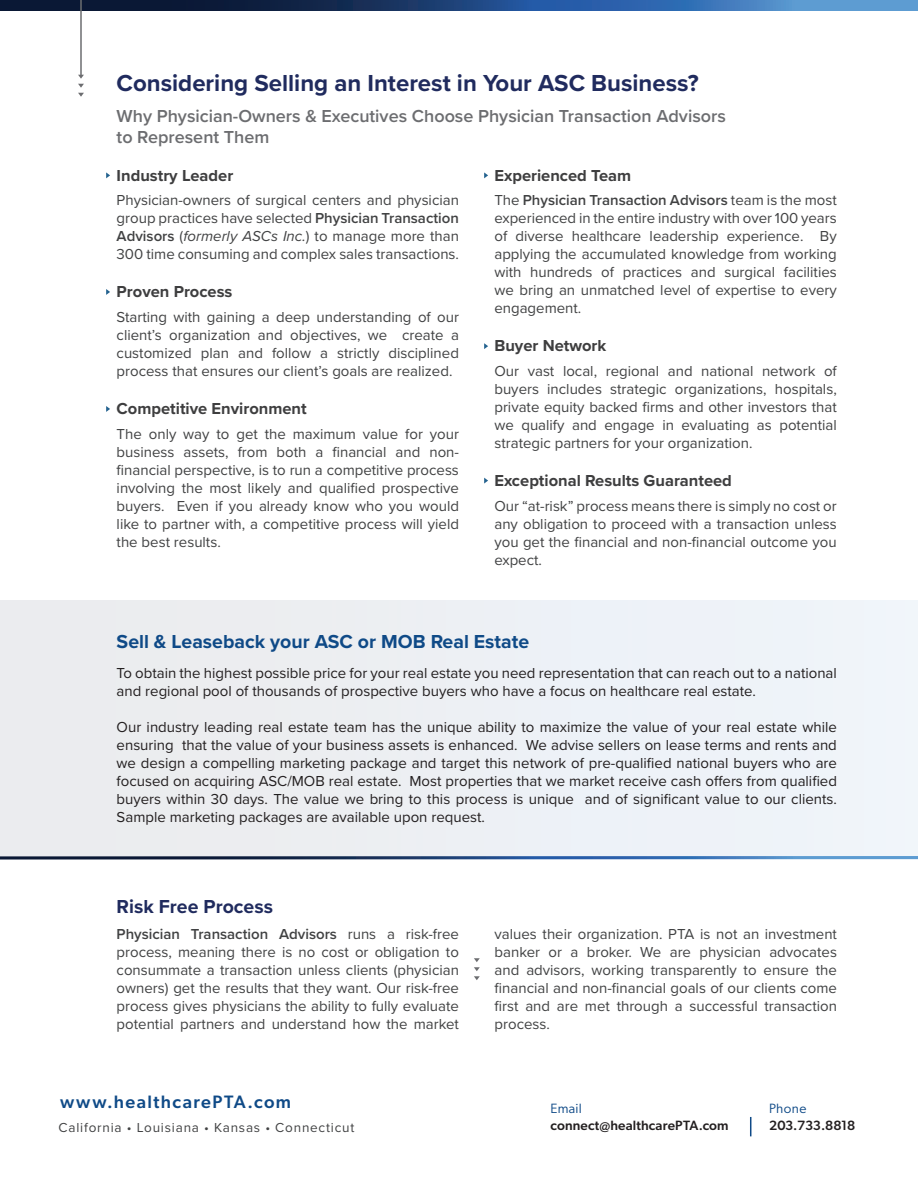
<style>
.page{position:relative;width:918px;height:1188px;background:#fff}
.page>*{position:absolute;margin:0;border:0;box-sizing:border-box;transform-origin:0 0}
.t1{font:700 24px "Proxima Nova";color:#202b5e}
.t2{font:700 19.5px "Proxima Nova";color:#0f4a87}
.t3{font:700 19.5px "Proxima Nova";color:#202b5e}
.t4{font:600 18px/21.6px "Proxima Nova";color:#6c6d70}
.t5{font:500 18px "Gibson";letter-spacing:.08em;color:#0f4a87}
.t6{font:700 16.5px "Proxima Nova";color:#3e3e3f}
.t7{font:15px/18px "Proxima Nova";color:#414243;text-align:justify}
.t8{font:15px/18px "Proxima Nova";color:#231f20}
.t9{font:13.5px "Proxima Nova";letter-spacing:.06em;color:#414243}
.t10{font:500 13.5px "Gibson";letter-spacing:.01em;color:#231f20}
.t11{font:500 13.5px "Gibson";letter-spacing:-.02em;color:#231f20}
.t12{font:13.5px "Gibson";letter-spacing:.025em;color:#0f4a87}
.s1{font-weight:600}
.s2{font-style:italic}
</style>
<div class="page">
<div style="left:0;top:600px;width:918px;height:258px;background:#edf0f4"></div>
<svg style="left:0;top:0;width:918px;height:10px;background:#264c7d"></svg>
<svg style="left:106px;top:172px;width:4px;height:6px"></svg>
<svg style="left:106px;top:289px;width:4px;height:6px"></svg>
<svg style="left:106px;top:406px;width:4px;height:6px"></svg>
<hr style="left:80px;top:0;width:2px;height:76px;background:#6c6d70">
<svg style="left:0;top:856px;width:918px;height:4px;background:#547299"></svg>
<svg style="left:78px;top:75px;width:6px;height:22px"></svg>
<svg style="left:474px;top:958px;width:6px;height:22px"></svg>
<svg style="left:484px;top:172px;width:4px;height:6px"></svg>
<svg style="left:484px;top:343px;width:4px;height:6px"></svg>
<svg style="left:484px;top:478px;width:4px;height:6px"></svg>
<svg style="left:750px;top:1117px;width:1px;height:19px"></svg>
<h1 class="t1" style="left:117px;top:65px;width:584px">Considering Selling an Interest in Your ASC Business?</h1>
<p class="t4" style="left:117px;top:104px;width:611px">Why Physician-Owners &amp; Executives Choose Physician Transaction Advisors to Represent Them</p>
<p class="t6" style="left:494px;top:163px;width:138px">Experienced Team</p>
<p class="t7" style="left:494px;top:191px;width:344px">The <span class="s1">Physician Transaction Advisors</span> team is the most experienced in the entire industry with over 100 years of diverse healthcare leadership experience. By applying the accumulated knowledge from working with hundreds of practices and surgical facilities we bring an unmatched level of expertise to every engagement.</p>
<p class="t6" style="left:494px;top:333px;width:113px">Buyer Network</p>
<p class="t7" style="left:494px;top:361px;width:344px">Our vast local, regional and national network of buyers includes strategic organizations, hospitals, private equity backed firms and other investors that we qualify and engage in evaluating as potential strategic partners for your organization.</p>
<p class="t6" style="left:494px;top:468px;width:239px">Exceptional Results Guaranteed</p>
<p class="t7" style="left:494px;top:496px;width:344px">Our “at-risk” process means there is simply no cost or any obligation to proceed with a transaction unless you get the financial and non-financial outcome you expect.</p>
<p class="t6" style="left:117px;top:163px;width:118px">Industry Leader</p>
<p class="t7" style="left:117px;top:191px;width:344px">Physician-owners of surgical centers and physician group practices have selected <span class="s1">Physician Transaction Advisors</span> (<span class="s2">formerly ASCs Inc.</span>) to manage more than 300 time consuming and complex sales transactions.</p>
<p class="t6" style="left:117px;top:279px;width:117px">Proven Process</p>
<p class="t7" style="left:117px;top:307px;width:344px">Starting with gaining a deep understanding of our client’s organization and objectives, we create a customized plan and follow a strictly disciplined process that ensures our client’s goals are realized.</p>
<p class="t6" style="left:117px;top:396px;width:192px">Competitive Environment</p>
<p class="t7" style="left:117px;top:424px;width:344px">The only way to get the maximum value for your business assets, from both a financial and non&shy;financial perspective, is to run a competitive process involving the most likely and qualified prospective buyers. Even if you already know who you would like to partner with, a competitive process will yield the best results.</p>
<h2 class="t2" style="left:117px;top:627px;width:414px">Sell &amp; Leaseback your ASC or MOB Real Estate</h2>
<p class="t8" style="left:117px;top:663px;width:722px">To obtain the highest possible price for your real estate you need representation that can reach out to a national and regional pool of thousands of prospective buyers who have a focus on healthcare real estate.</p>
<p class="t8" style="left:117px;top:717px;width:722px;text-align:justify">Our industry leading real estate team has the unique ability to maximize the value of your real estate while ensuring that the value of your business assets is enhanced. We advise sellers on lease terms and rents and we design a compelling marketing package and target this network of pre-qualified national buyers who are focused on acquiring ASC/MOB real estate. Most properties that we market receive cash offers from qualified buyers within 30 days. The value we bring to this process is unique and of significant value to our clients.<br>Sample marketing packages are available upon request.</p>
<h2 class="t3" style="left:117px;top:892px;width:158px">Risk Free Process</h2>
<p class="t7" style="left:117px;top:924px;width:344px"><span class="s1">Physician Transaction Advisors</span> runs a risk-free process, meaning there is no cost or obligation to consummate a transaction unless clients (physician owners) get the results that they want. Our risk-free process gives physicians the ability to fully evaluate potential partners and understand how the market</p>
<p class="t7" style="left:495px;top:924px;width:344px">values their organization. PTA is not an investment banker or a broker. We are physician advocates and advisors, working transparently to ensure the financial and non-financial goals of our clients come first and are met through a successful transaction process.</p>
<p class="t5" style="left:60px;top:1091px;width:233px">www.healthcarePTA.com</p>
<p class="t9" style="left:59px;top:1117px;width:297px">California • Louisiana • Kansas • Connecticut</p>
<p class="t11" style="left:769px;top:1117px;width:88px">203.733.8818</p>
<p class="t12" style="left:550px;top:1101px;width:33px">Email</p>
<p class="t12" style="left:769px;top:1101px;width:39px">Phone</p>
<p class="t10" style="left:550px;top:1117px;width:180px">connect@healthcarePTA.com</p>
</div>
